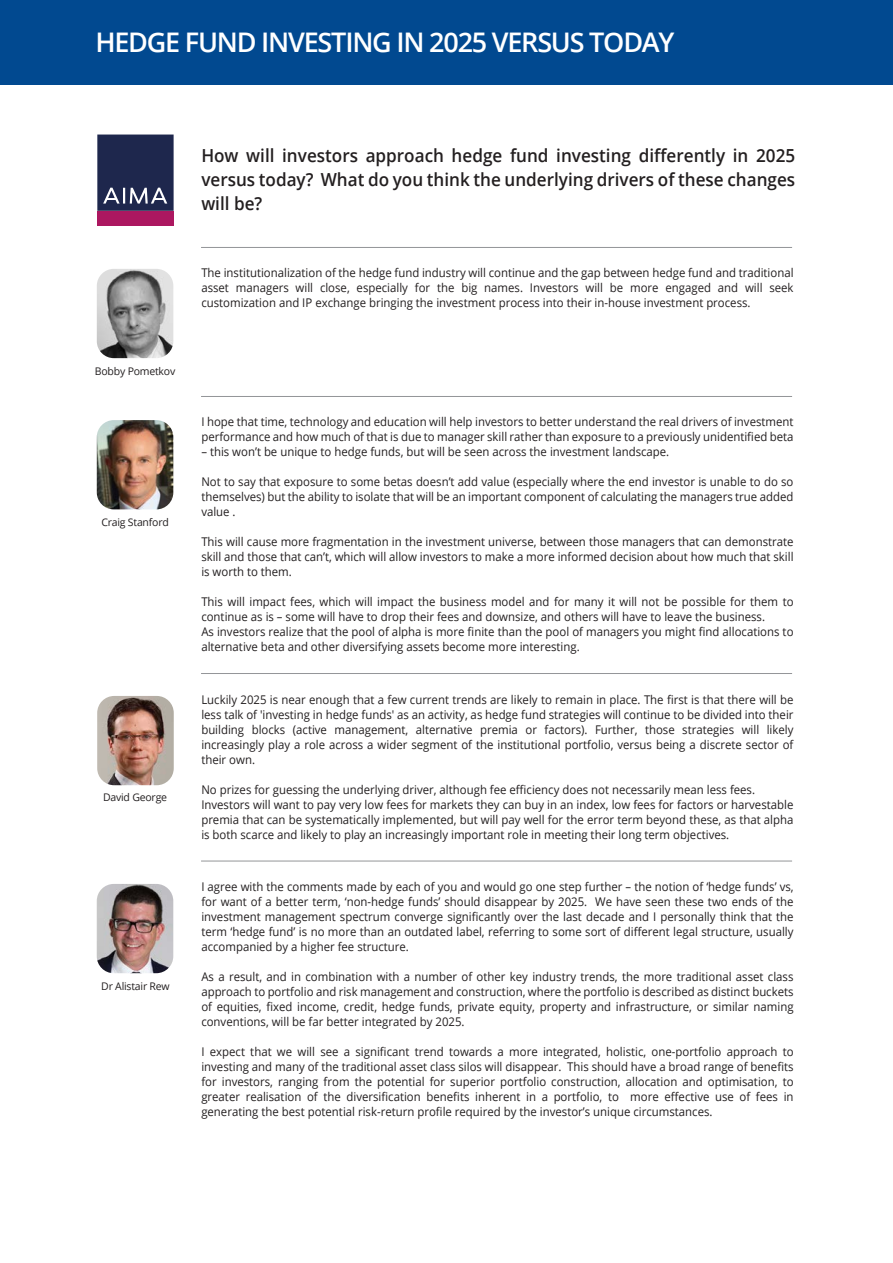
<style>
.page{position:relative;width:893px;height:1263px;background:#fff}
.page>*{position:absolute;margin:0;border:0;box-sizing:border-box;transform-origin:0 0}
.t1{font:600 27px "Open Sans";letter-spacing:-.045em;color:#fff}
.t2{font:600 18px/24px "Open Sans";color:#231f20;text-align:justify;scale:.95 1}
.t3{font:12px/15px "Open Sans";color:#231f20;text-align:justify;scale:.95 1}
.t4{font:10.5px "Open Sans";letter-spacing:-.02em;color:#231f20}
</style>
<div class="page">
<div style="left:0;top:0;width:893px;height:85px;background:#014990"></div>
<img style="left:97px;top:884px;width:76px;height:89px">
<img style="left:97px;top:269px;width:76px;height:89px">
<img style="left:97px;top:420px;width:76px;height:89px">
<img style="left:97px;top:696px;width:77px;height:89px">
<hr style="left:201px;top:247px;width:591px;height:1px;background:#939598">
<hr style="left:201px;top:396px;width:591px;height:1px;background:#939598">
<hr style="left:201px;top:673px;width:591px;height:1px;background:#939598">
<hr style="left:201px;top:861px;width:591px;height:1px;background:#939598">
<div style="left:97px;top:211px;width:77px;height:14px;background:#ac1760"></div>
<svg style="left:97px;top:135px;width:77px;height:76px;background:#2d3559"></svg>
<h1 class="t1" style="left:95px;top:24px;width:581px">HEDGE FUND INVESTING IN 2025 VERSUS TODAY</h1>
<h2 class="t2" style="left:201px;top:143px;width:627px">How will investors approach hedge fund investing differently in 2025 versus today? What do you think the underlying drivers of these changes will be?</h2>
<p class="t4" style="left:95px;top:364px;width:82px">Bobby Pometkov</p>
<p class="t4" style="left:101px;top:515px;width:69px">Craig Stanford</p>
<p class="t4" style="left:103px;top:790px;width:66px">David George</p>
<p class="t4" style="left:101px;top:979px;width:70px">Dr Alistair Rew</p>
<p class="t3" style="left:201px;top:264px;width:625px">The institutionalization of the hedge fund industry will continue and the gap between hedge fund and traditional asset managers will close, especially for the big names. Investors will be more engaged and will seek customization and IP exchange bringing the investment process into their in-house investment process.</p>
<p class="t3" style="left:201px;top:414px;width:625px">I hope that time, technology and education will help investors to better understand the real drivers of investment performance and how much of that is due to manager skill rather than exposure to a previously unidentified beta</p>
<p class="t3" style="left:201px;top:444px;width:494px">– this won’t be unique to hedge funds, but will be seen across the investment landscape.</p>
<p class="t3" style="left:201px;top:474px;width:625px">Not to say that exposure to some betas doesn’t add value (especially where the end investor is unable to do so themselves) but the ability to isolate that will be an important component of calculating the managers true added value .</p>
<p class="t3" style="left:201px;top:534px;width:625px">This will cause more fragmentation in the investment universe, between those managers that can demonstrate skill and those that can’t, which will allow investors to make a more informed decision about how much that skill is worth to them.</p>
<p class="t3" style="left:201px;top:594px;width:625px;text-align:left">This will impact fees, which will impact the business model and for many it will not be possible for them to continue as is – some will have to drop their fees and downsize, and others will have to leave the business.<br>As investors realize that the pool of alpha is more finite than the pool of managers you might find allocations to alternative beta and other diversifying assets become more interesting.</p>
<p class="t3" style="left:201px;top:691px;width:625px">Luckily 2025 is near enough that a few current trends are likely to remain in place. The first is that there will be less talk of 'investing in hedge funds' as an activity, as hedge fund strategies will continue to be divided into their building blocks (active management, alternative premia or factors). Further, those strategies will likely increasingly play a role across a wider segment of the institutional portfolio, versus being a discrete sector of their own.</p>
<p class="t3" style="left:201px;top:781px;width:625px;text-align:left">No prizes for guessing the underlying driver, although fee efficiency does not necessarily mean less fees.<br>Investors will want to pay very low fees for markets they can buy in an index, low fees for factors or harvestable premia that can be systematically implemented, but will pay well for the error term beyond these, as that alpha is both scarce and likely to play an increasingly important role in meeting their long term objectives.</p>
<p class="t3" style="left:201px;top:879px;width:625px">I agree with the comments made by each of you and would go one step further – the notion of ‘hedge funds’ vs, for want of a better term, ‘non-hedge funds’ should disappear by 2025. We have seen these two ends of the investment management spectrum converge significantly over the last decade and I personally think that the term ‘hedge fund’ is no more than an outdated label, referring to some sort of different legal structure, usually accompanied by a higher fee structure.</p>
<p class="t3" style="left:201px;top:969px;width:625px">As a result, and in combination with a number of other key industry trends, the more traditional asset class approach to portfolio and risk management and construction, where the portfolio is described as distinct buckets of equities, fixed income, credit, hedge funds, private equity, property and infrastructure, or similar naming conventions, will be far better integrated by 2025.</p>
<p class="t3" style="left:201px;top:1044px;width:625px">I expect that we will see a significant trend towards a more integrated, holistic, one-portfolio approach to investing and many of the traditional asset class silos will disappear. This should have a broad range of benefits for investors, ranging from the potential for superior portfolio construction, allocation and optimisation, to greater realisation of the diversification benefits inherent in a portfolio, to more effective use of fees in generating the best potential risk-return profile required by the investor’s unique circumstances.</p>
</div>
